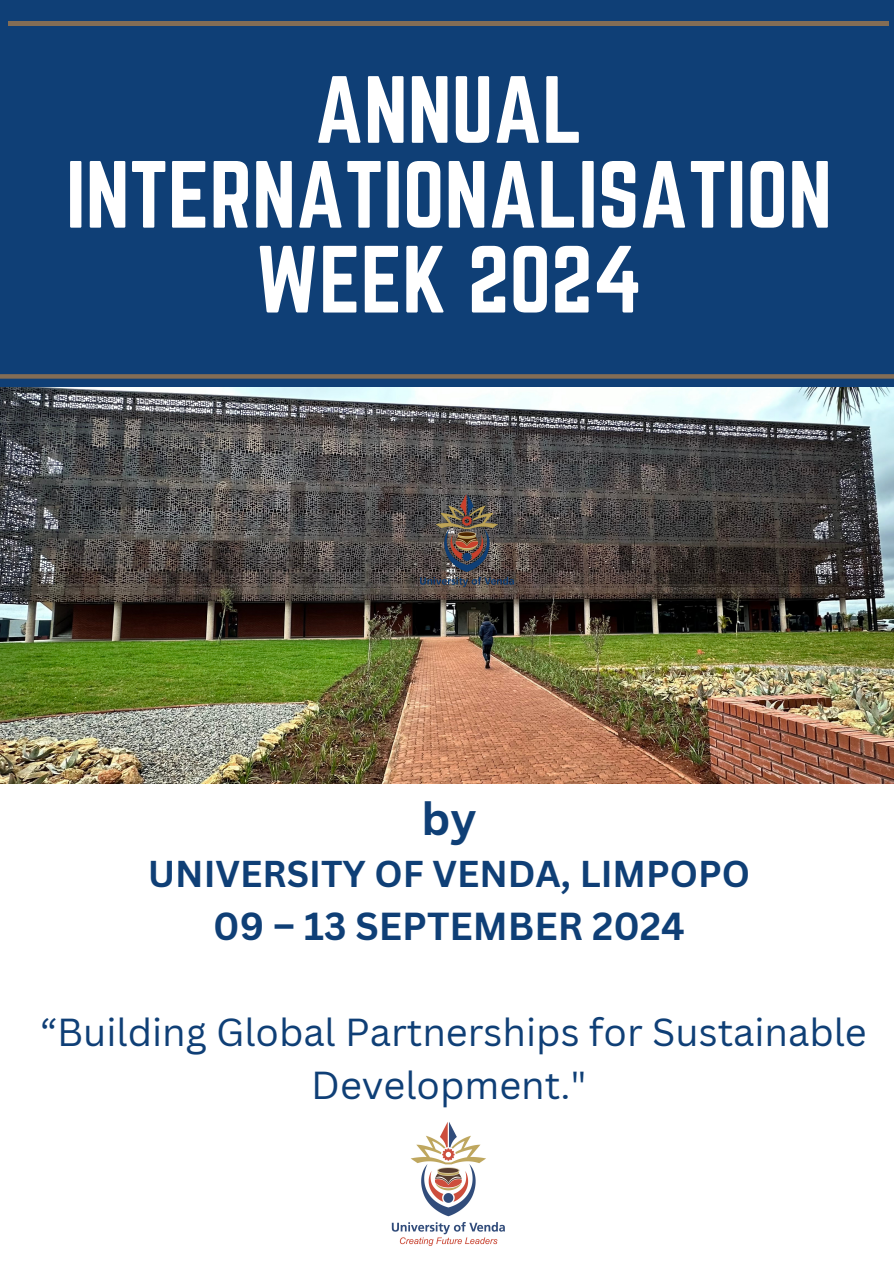
<style>
.page{position:relative;width:894px;height:1264px;background:#fff}
.page>*{position:absolute;margin:0;border:0;box-sizing:border-box;transform-origin:0 0}
.t1{font:83.25px/84.8px "Norwester";color:#fff;text-align:center}
.t2{font:700 45px "Canva Sans";color:#0f3f76}
.t3{font:37.95px/52.8px "Canva Sans";color:#0f3f76;text-align:center}
.t4{font:700 37.95px "Canva Sans";color:#0f3f76}
.t5{font:700 36.3px "Canva Sans";color:#0f3f76}
</style>
<div class="page">
<div style="left:0;top:0;width:893px;height:428px;background:#0f3f76"></div>
<hr style="left:9px;top:22px;width:880px;height:4px;background:#836d55">
<svg style="left:0;top:374px;width:893px;height:4px;background:#7e6b56"></svg>
<img style="left:370px;top:1110px;width:153px;height:153px;border-radius:50%">
<img style="left:0;top:387px;width:893px;height:396px">
<img style="left:420px;top:494px;width:93px;height:92px">
<p class="t1" style="left:66px;top:67px;width:767px">ANNUAL<br>INTERNATIONALISATION<br>WEEK 2024</p>
<p class="t2" style="left:421px;top:787px;width:57px">by</p>
<p class="t5" style="left:148px;top:848px;width:603px">UNIVERSITY OF VENDA, LIMPOPO</p>
<p class="t4" style="left:213px;top:899px;width:473px">09 – 13 SEPTEMBER 2024</p>
<h1 class="t3" style="left:40px;top:1004px;width:827px">“Building Global Partnerships for Sustainable<br>Development."</h1>
</div>
